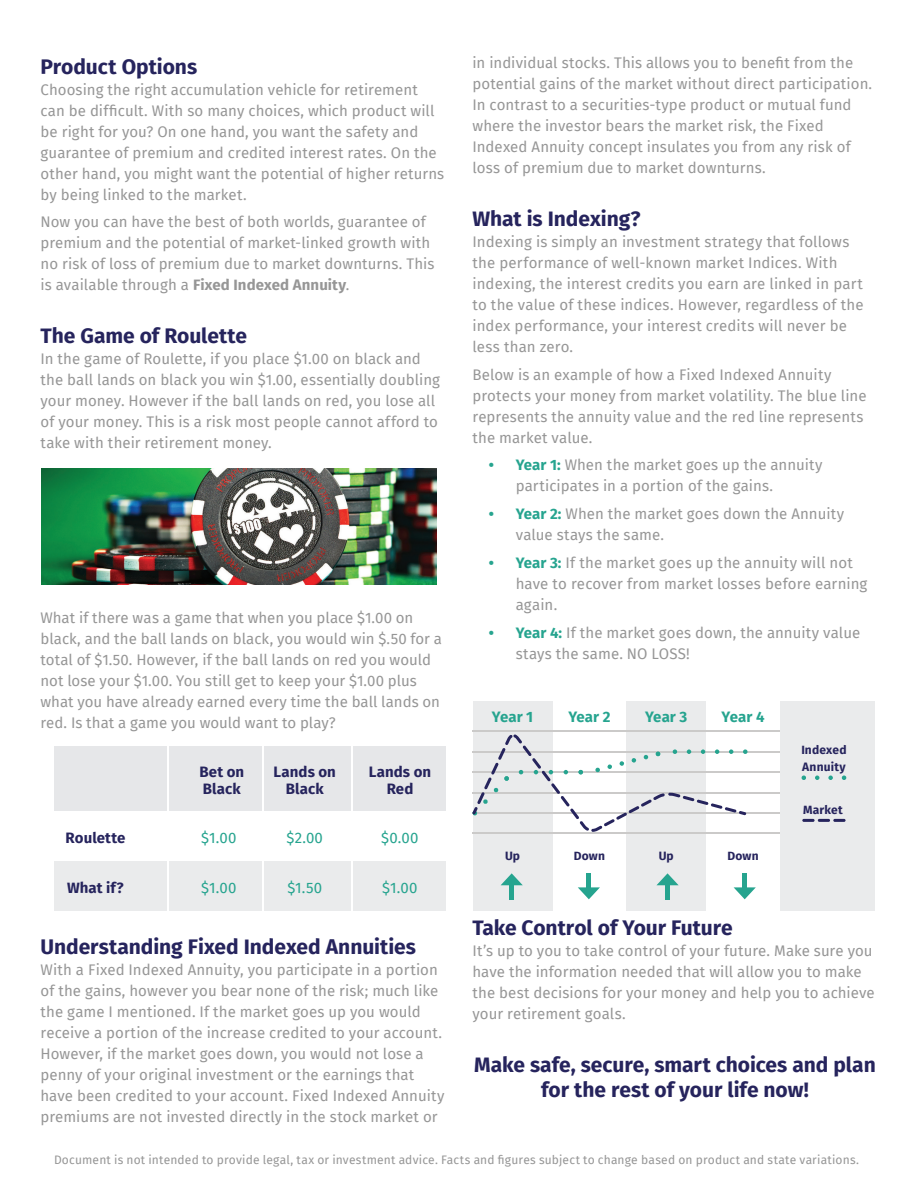
<style>
.page{position:relative;width:918px;height:1188px;background:#fff}
.page>*{position:absolute;margin:0;border:0;box-sizing:border-box;transform-origin:0 0}
.t1{font:700 21px/25.2px "Fira Sans";letter-spacing:-.005em;color:#26245d;text-align:center}
.t2{font:15px/21px "Fira Sans";letter-spacing:.005em;color:#969696}
.t3{font:700 15px/16.5px "Fira Sans";letter-spacing:.005em;color:#26245d;text-align:center}
.t4{font:15px "Fira Sans";letter-spacing:.015em;color:#26a48f}
.t5{font:700 15px "Fira Sans";letter-spacing:.005em;color:#26a48f}
.t6{font:12px "Fira Sans";letter-spacing:.015em;color:#969696}
.t7{font:700 12px/16.5px "Fira Sans";letter-spacing:.015em;color:#26245d}
.s1{font-weight:700}
.s2{font-weight:700;color:#26a48f}
</style>
<div class="page">
<img style="left:41px;top:469px;width:395px;height:115px">
<div style="left:54px;top:746px;width:392px;height:65px;background:#e6e7e9"></div>
<div style="left:54px;top:861px;width:392px;height:49px;background:#eaebec"></div>
<hr style="left:167px;top:746px;width:2px;height:165px;background:#fff">
<hr style="left:262px;top:746px;width:1px;height:165px;background:#fff">
<hr style="left:352px;top:746px;width:1px;height:165px;background:#fff">
<div style="left:473px;top:702px;width:80px;height:209px;background:#eaebec"></div>
<div style="left:626px;top:702px;width:80px;height:209px;background:#eaebec"></div>
<div style="left:780px;top:702px;width:95px;height:209px;background:#eaebec"></div>
<hr style="left:473px;top:731px;width:307px;height:1px;background:#cbcac9">
<hr style="left:473px;top:751px;width:307px;height:1px;background:#cbcac9">
<hr style="left:473px;top:792px;width:307px;height:1px;background:#cbcac9">
<hr style="left:473px;top:833px;width:307px;height:1px;background:#cbcac9">
<hr style="left:473px;top:771px;width:307px;height:2px;background:#cbcac9">
<hr style="left:473px;top:812px;width:307px;height:2px;background:#cbcac9">
<div style="left:509px;top:881px;width:5px;height:18px;background:#26a48f"></div>
<svg style="left:501px;top:873px;width:22px;height:12px"></svg>
<div style="left:665px;top:881px;width:5px;height:18px;background:#26a48f"></div>
<svg style="left:657px;top:873px;width:22px;height:12px"></svg>
<hr style="left:587px;top:873px;width:4px;height:19px;background:#26a48f">
<svg style="left:578px;top:887px;width:22px;height:12px"></svg>
<div style="left:742px;top:873px;width:5px;height:19px;background:#26a48f"></div>
<svg style="left:734px;top:887px;width:22px;height:12px"></svg>
<svg style="left:802px;top:776px;width:44px;height:4px"></svg>
<svg style="left:802px;top:819px;width:44px;height:3px"></svg>
<svg style="left:472px;top:734px;width:276px;height:98px"></svg>
<h1 class="t1" style="left:40px;top:52px;width:158px">Product Options</h1>
<p class="t2" style="left:40px;top:79px;width:405px">Choosing the right accumulation vehicle for retirement can be difficult. With so many choices, which product will be right for you? On one hand, you want the safety and guarantee of premium and credited interest rates. On the other hand, you might want the potential of higher returns by being linked to the market.</p>
<p class="t2" style="left:40px;top:211px;width:395px">Now you can have the best of both worlds, guarantee of premium and the potential of market-linked growth with no risk of loss of premium due to market downturns. This is available through a <span class="s1">Fixed Indexed Annuity</span>.</p>
<h1 class="t1" style="left:40px;top:322px;width:208px">The Game of Roulette</h1>
<p class="t2" style="left:40px;top:348px;width:401px">In the game of Roulette, if you place $1.00 on black and the ball lands on black you win $1.00, essentially doubling your money. However if the ball lands on red, you lose all of your money. This is a risk most people cannot afford to take with their retirement money.</p>
<p class="t2" style="left:40px;top:607px;width:403px">What if there was a game that when you place $1.00 on black, and the ball lands on black, you would win $.50 for a total of $1.50. However, if the ball lands on red you would not lose your $1.00. You still get to keep your $1.00 plus what you have already earned every time the ball lands on red. Is that a game you would want to play?</p>
<p class="t3" style="left:66px;top:828px;width:61px">Roulette</p>
<p class="t3" style="left:67px;top:879px;width:58px">What if?</p>
<p class="t3" style="left:199px;top:763px;width:46px;text-align:left">Bet on<br>Black</p>
<p class="t4" style="left:201px;top:826px;width:37px">$1.00</p>
<p class="t4" style="left:201px;top:876px;width:37px">$1.00</p>
<p class="t3" style="left:274px;top:763px;width:64px">Lands on<br>Black</p>
<p class="t4" style="left:286px;top:826px;width:38px">$2.00</p>
<p class="t4" style="left:287px;top:876px;width:36px">$1.50</p>
<p class="t3" style="left:369px;top:763px;width:64px">Lands on<br>Red</p>
<p class="t4" style="left:381px;top:826px;width:39px">$0.00</p>
<p class="t4" style="left:382px;top:876px;width:37px">$1.00</p>
<h1 class="t1" style="left:40px;top:933px;width:377px">Understanding Fixed Indexed Annuities</h1>
<p class="t2" style="left:40px;top:959px;width:406px">With a Fixed Indexed Annuity, you participate in a portion of the gains, however you bear none of the risk; much like the game I mentioned. If the market goes up you would receive a portion of the increase credited to your account.<br>However, if the market goes down, you would not lose a penny of your original investment or the earnings that have been credited to your account. Fixed Indexed Annuity premiums are not invested directly in the stock market or</p>
<p class="t2" style="left:472px;top:52px;width:401px">in individual stocks. This allows you to benefit from the potential gains of the market without direct participation.<br>In contrast to a securities-type product or mutual fund where the investor bears the market risk, the Fixed Indexed Annuity concept insulates you from any risk of loss of premium due to market downturns.</p>
<h1 class="t1" style="left:472px;top:205px;width:170px">What is Indexing?</h1>
<p class="t2" style="left:472px;top:231px;width:393px">Indexing is simply an investment strategy that follows the performance of well-known market Indices. With indexing, the interest credits you earn are linked in part to the value of these indices. However, regardless of the index performance, your interest credits will never be less than zero.</p>
<p class="t2" style="left:472px;top:364px;width:396px">Below is an example of how a Fixed Indexed Annuity protects your money from market volatility. The blue line represents the annuity value and the red line represents the market value.</p>
<p class="t2" style="left:516px;top:454px;width:308px;text-indent:-27px"><span class="s2">• Year 1:</span> When the market goes up the annuity participates in a portion of the gains.</p>
<p class="t2" style="left:516px;top:503px;width:330px;text-indent:-27px"><span class="s2">• Year 2:</span> When the market goes down the Annuity value stays the same.</p>
<p class="t2" style="left:516px;top:552px;width:353px;text-indent:-27px"><span class="s2">• Year 3:</span> If the market goes up the annuity will not have to recover from market losses before earning again.</p>
<p class="t2" style="left:516px;top:622px;width:346px;text-indent:-27px"><span class="s2">• Year 4:</span> If the market goes down, the annuity value stays the same. NO LOSS!</p>
<p class="t5" style="left:492px;top:705px;width:43px">Year 1</p>
<p class="t5" style="left:568px;top:705px;width:44px">Year 2</p>
<p class="t5" style="left:645px;top:705px;width:44px">Year 3</p>
<p class="t5" style="left:722px;top:705px;width:44px">Year 4</p>
<p class="t7" style="left:505px;top:847px;width:17px">Up</p>
<p class="t7" style="left:574px;top:847px;width:33px">Down</p>
<p class="t7" style="left:659px;top:847px;width:17px">Up</p>
<p class="t7" style="left:727px;top:847px;width:33px">Down</p>
<p class="t7" style="left:801px;top:741px;width:47px">Indexed<br>Annuity</p>
<p class="t7" style="left:803px;top:801px;width:41px">Market</p>
<h1 class="t1" style="left:472px;top:914px;width:262px">Take Control of Your Future</h1>
<p class="t2" style="left:472px;top:940px;width:404px">It’s up to you to take control of your future. Make sure you have the information needed that will allow you to make the best decisions for your money and help you to achieve your retirement goals.</p>
<h1 class="t1" style="left:474px;top:1051px;width:403px">Make safe, secure, smart choices and plan for the rest of your life now!</h1>
<p class="t6" style="left:54px;top:1151px;width:806px">Document is not intended to provide legal, tax or investment advice. Facts and figures subject to change based on product and state variations.</p>
</div>
